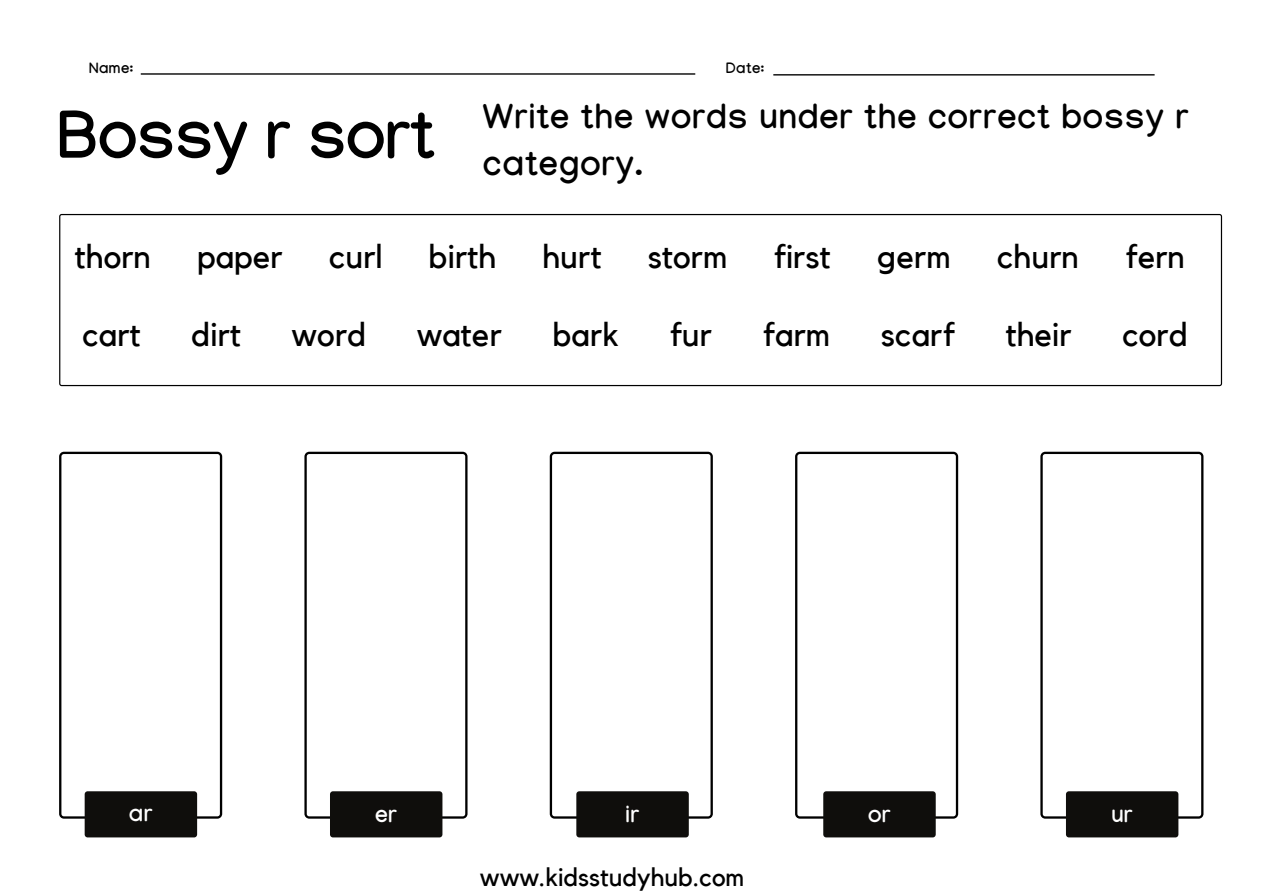
<style>
.page{position:relative;width:1263px;height:894px;background:#fff}
.page>*{position:absolute;margin:0;border:0;box-sizing:border-box;transform-origin:0 0}
.t1{font:700 67.2px "Manjari";letter-spacing:-.01em;color:#000}
.t2{font:700 34.5px/47.2px "Manjari";letter-spacing:.03em;color:#000}
.t3{font:33px "Kollektif";color:#000}
.t4{font:25.5px "Kollektif";color:#000}
.t5{font:700 22.95px "Manjari";letter-spacing:.02em;color:#fff}
.t6{font:700 15px "Manjari";letter-spacing:.03em;color:#000}
</style>
<div class="page">
<svg style="left:59px;top:451px;width:163px;height:367px"></svg>
<div style="left:85px;top:791px;width:112px;height:46px;background:#0f0e0c;border-radius:3px"></div>
<svg style="left:141px;top:73px;width:554px;height:2px"></svg>
<svg style="left:773px;top:74px;width:382px;height:1px"></svg>
<svg style="left:304px;top:451px;width:163px;height:367px"></svg>
<div style="left:330px;top:791px;width:112px;height:46px;background:#0f0e0c;border-radius:3px"></div>
<svg style="left:59px;top:214px;width:1163px;height:172px"></svg>
<svg style="left:550px;top:451px;width:163px;height:367px"></svg>
<div style="left:576px;top:791px;width:113px;height:46px;background:#0f0e0c;border-radius:3px"></div>
<svg style="left:795px;top:451px;width:163px;height:367px"></svg>
<div style="left:823px;top:791px;width:113px;height:46px;background:#0f0e0c;border-radius:3px"></div>
<svg style="left:1040px;top:451px;width:163px;height:367px"></svg>
<div style="left:1066px;top:791px;width:112px;height:46px;background:#0f0e0c;border-radius:3px"></div>
<p class="t6" style="left:89px;top:62px;width:45px">Name:</p>
<p class="t6" style="left:726px;top:62px;width:40px">Date:</p>
<p class="t1" style="left:57px;top:108px;width:380px">Bossy r sort</p>
<p class="t2" style="left:483px;top:99px;width:707px">Write the words under the correct bossy r category.</p>
<p class="t3" style="left:75px;top:241px;width:78px">thorn</p>
<p class="t3" style="left:82px;top:319px;width:60px">cart</p>
<p class="t3" style="left:197px;top:241px;width:87px">paper</p>
<p class="t3" style="left:329px;top:241px;width:55px">curl</p>
<p class="t3" style="left:191px;top:319px;width:51px">dirt</p>
<p class="t3" style="left:292px;top:319px;width:76px">word</p>
<p class="t3" style="left:429px;top:241px;width:69px">birth</p>
<p class="t3" style="left:417px;top:319px;width:87px">water</p>
<p class="t3" style="left:542px;top:241px;width:61px">hurt</p>
<p class="t3" style="left:648px;top:241px;width:81px">storm</p>
<p class="t3" style="left:773px;top:241px;width:59px">first</p>
<p class="t3" style="left:552px;top:319px;width:68px">bark</p>
<p class="t3" style="left:669px;top:319px;width:44px">fur</p>
<p class="t3" style="left:763px;top:319px;width:69px">farm</p>
<p class="t3" style="left:877px;top:241px;width:75px">germ</p>
<p class="t3" style="left:881px;top:319px;width:76px">scarf</p>
<p class="t3" style="left:997px;top:241px;width:84px">churn</p>
<p class="t3" style="left:1125px;top:241px;width:62px">fern</p>
<p class="t3" style="left:1005px;top:319px;width:68px">their</p>
<p class="t3" style="left:1122px;top:319px;width:67px">cord</p>
<p class="t5" style="left:129px;top:804px;width:25px">ar</p>
<p class="t5" style="left:375px;top:804px;width:23px">er</p>
<p class="t5" style="left:626px;top:804px;width:15px">ir</p>
<p class="t5" style="left:868px;top:804px;width:24px">or</p>
<p class="t5" style="left:1111px;top:804px;width:23px">ur</p>
<p class="t4" style="left:480px;top:864px;width:266px">www.kidsstudyhub.com</p>
</div>
